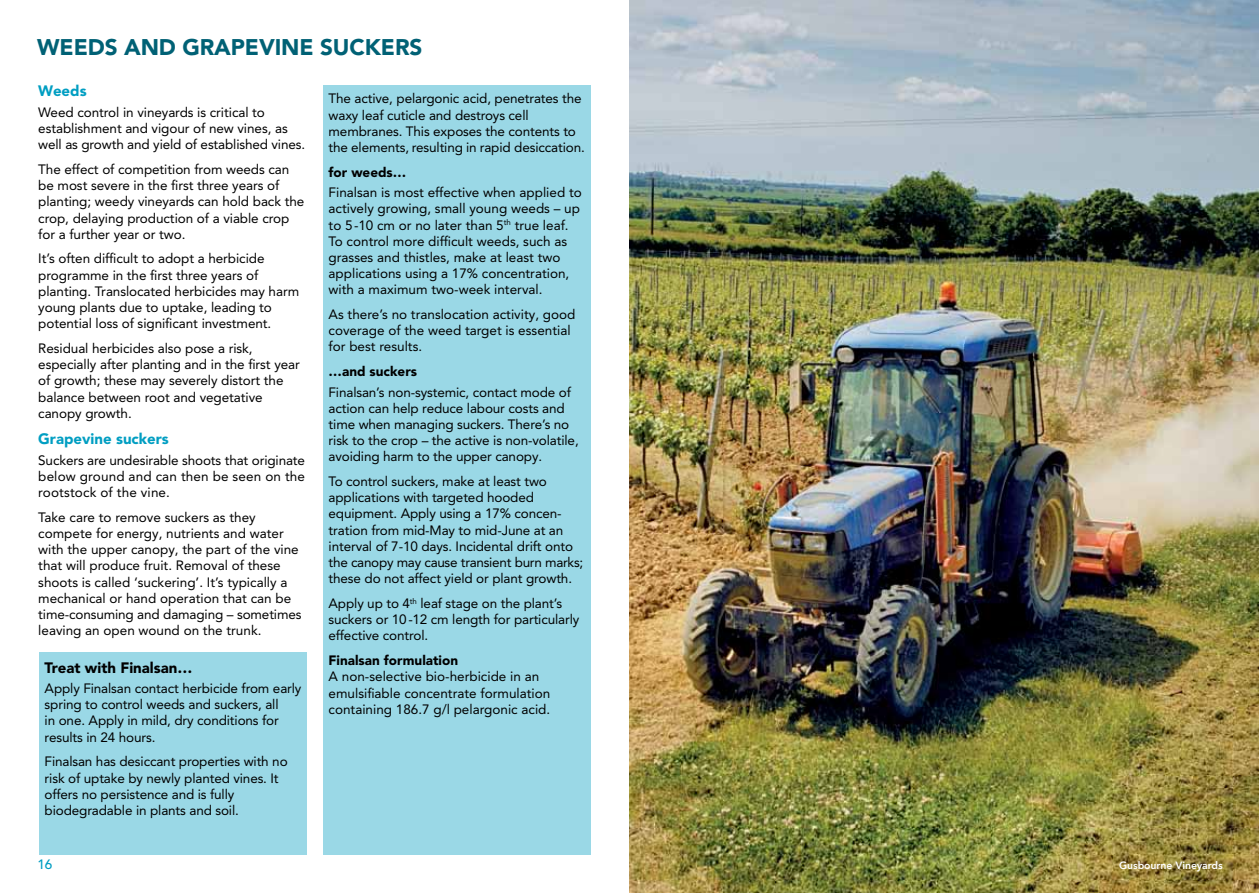
<style>
.page{position:relative;width:1259px;height:893px;background:#fff}
.page>*{position:absolute;margin:0;border:0;box-sizing:border-box;transform-origin:0 0}
.t1{font:900 22.5px "Avenir LT Pro";letter-spacing:-.005em;color:#006175}
.t2{font:900 15px "Avenir LT Pro";color:#009ec2}
.t3{font:900 15px "Avenir LT Pro";color:#000}
.t4{font:13.5px/16.2px "Avenir LT Pro";letter-spacing:-.005em;color:#000}
.t5{font:900 13.5px "Avenir LT Pro";color:#000}
.t6{font:500 13.5px "Avenir LT Pro";color:#009ec2}
.t7{font:800 10.5px "Avenir LT Pro";letter-spacing:-.01em;color:#fff}
</style>
<div class="page">
<div style="left:39px;top:652px;width:268px;height:203px;background:#9ad8e6"></div>
<div style="left:323px;top:85px;width:268px;height:770px;background:#9ad8e6"></div>
<img style="left:630px;top:0;width:629px;height:893px">
<h1 class="t1" style="left:37px;top:33px;width:38px">Weeds</h1>
<h1 class="t1" style="left:124px;top:33px;width:164px">and grapevine</h1>
<h1 class="t1" style="left:320px;top:33px;width:16px">sucke</h1>
<h1 class="t1" style="left:395px;top:33px;width:26px">rs</h1>
<p class="t2" style="left:38px;top:82px;width:50px">Weeds</p>
<p class="t4" style="left:38px;top:104px;width:268px">Weed control in vineyards is critical to establishment and vigour of new vines, as well as growth and yield of established vines.</p>
<p class="t4" style="left:38px;top:161px;width:268px">The effect of competition from weeds can be most severe in the first three years of planting; weedy vineyards can hold back the crop, delaying production of a viable crop for a further year or two.</p>
<p class="t4" style="left:38px;top:251px;width:262px">It’s often difficult to adopt a herbicide programme in the first three years of planting. Translocated herbicides may harm young plants due to uptake, leading to potential loss of significant investment.</p>
<p class="t4" style="left:38px;top:340px;width:263px">Residual herbicides also pose a risk, especially after planting and in the first year of growth; these may severely distort the balance between root and vegetative canopy growth.</p>
<p class="t2" style="left:38px;top:430px;width:132px">Grapevine suckers</p>
<p class="t4" style="left:38px;top:452px;width:268px;text-align:justify">Suckers are undesirable shoots that originate below ground and can then be seen on the rootstock of the vine.</p>
<p class="t4" style="left:38px;top:509px;width:265px">Take care to remove suckers as they compete for energy, nutrients and water with the upper canopy, the part of the vine that will produce fruit. Removal of these shoots is called ‘suckering’. It’s typically a mechanical or hand operation that can be time-consuming and damaging – sometimes leaving an open wound on the trunk.</p>
<p class="t3" style="left:45px;top:658px;width:149px">Treat with Finalsan…</p>
<p class="t4" style="left:45px;top:680px;width:258px">Apply Finalsan contact herbicide from early spring to control weeds and suckers, all<br>in one. Apply in mild, dry conditions for results in 24 hours.</p>
<p class="t4" style="left:45px;top:753px;width:244px">Finalsan has desiccant properties with no risk of uptake by newly planted vines. It offers no persistence and is fully biodegradable in plants and soil.</p>
<p class="t4" style="left:329px;top:90px;width:258px">The active, pelargonic acid, penetrates the waxy leaf cuticle and destroys cell membranes. This exposes the contents to the elements, resulting in rapid desiccation.</p>
<p class="t5" style="left:329px;top:164px;width:79px">for weeds…</p>
<p class="t4" style="left:329px;top:184px;width:255px">Finalsan is most effective when applied to actively growing, small young weeds – up to 5-10 cm or no later than 5<sup>th</sup> true leaf.<br>To control more difficult weeds, such as grasses and thistles, make at least two applications using a 17% concentration, with a maximum two-week interval.</p>
<p class="t4" style="left:329px;top:306px;width:248px">As there’s no translocation activity, good coverage of the weed target is essential for best results.</p>
<p class="t5" style="left:329px;top:363px;width:90px">…and suckers</p>
<p class="t4" style="left:329px;top:384px;width:252px">Finalsan’s non-systemic, contact mode of action can help reduce labour costs and time when managing suckers. There’s no risk to the crop – the active is non-volatile, avoiding harm to the upper canopy.</p>
<p class="t4" style="left:329px;top:473px;width:256px">To control suckers, make at least two applications with targeted hooded equipment. Apply using a 17% concen&shy;tration from mid-May to mid-June at an interval of 7-10 days. Incidental drift onto the canopy may cause transient burn marks; these do not affect yield or plant growth.</p>
<p class="t4" style="left:329px;top:595px;width:252px">Apply up to 4<sup>th</sup> leaf stage on the plant’s suckers or 10-12 cm length for particularly effective control.</p>
<p class="t5" style="left:329px;top:652px;width:131px">Finalsan formulation</p>
<p class="t4" style="left:329px;top:668px;width:223px">A non-selective bio-herbicide in an emulsifiable concentrate formulation containing 186.7 g/l pelargonic acid.</p>
<p class="t6" style="left:37px;top:856px;width:17px">16</p>
<p class="t7" style="left:1119px;top:859px;width:105px">Gusbourne Vineyards</p>
</div>
